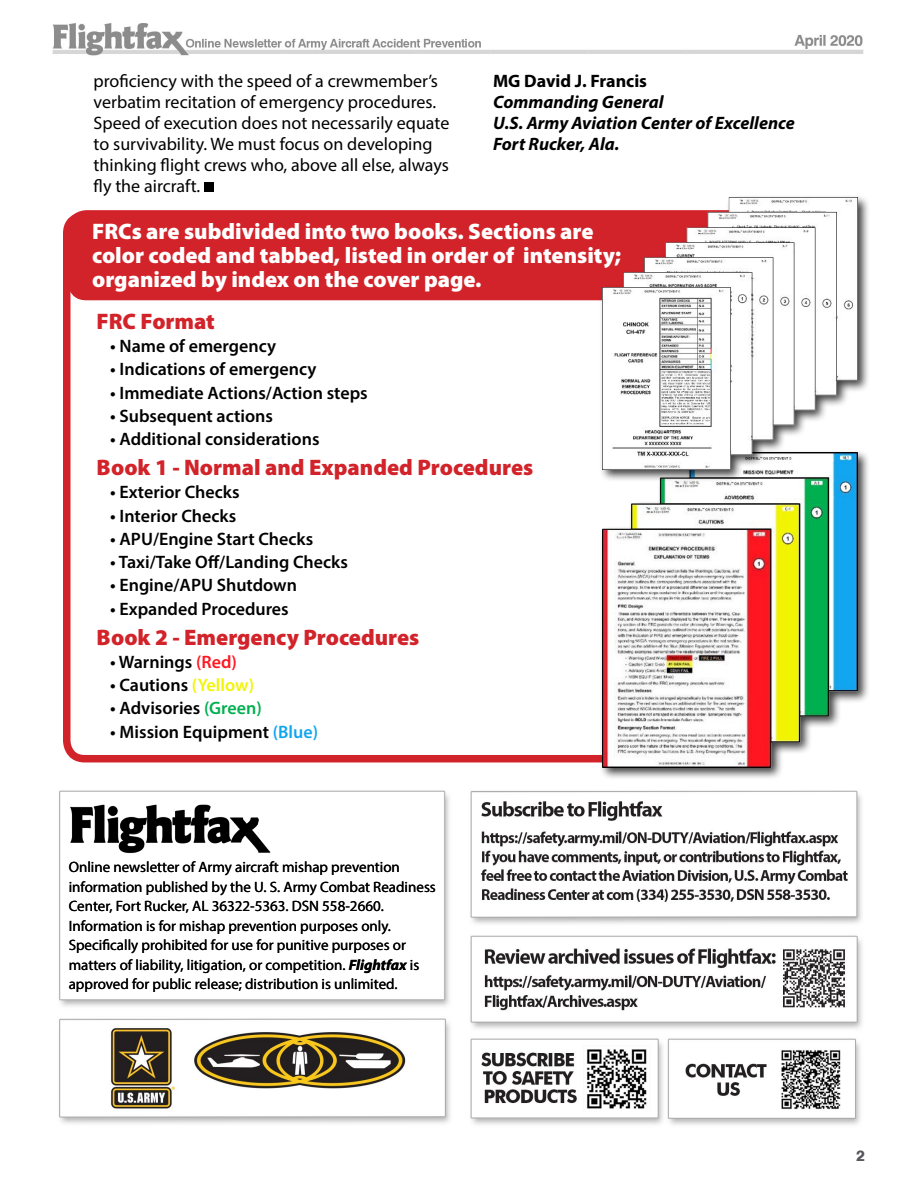
<style>
.page{position:relative;width:918px;height:1188px;background:#fff}
.page>*{position:absolute;margin:0;border:0;box-sizing:border-box;transform-origin:0 0}
.t1{font:900 22.5px/24px "Myriad Pro";color:#fff}
.t2{font:900 22.5px "Myriad Pro";color:#d2232a}
.t3{font:600 18px "Myriad Pro";color:#000}
.t4{font:18px/21px "Myriad Pro";color:#000}
.t5{font:italic 700 18px/21px "Myriad Pro";color:#000}
.t6{font:700 18px "Myriad Pro";color:#000}
.t7{font:15px/19.5px "Myriad Pro";color:#000}
.t8{font:800 15px "Swiss 721 BT";color:#58565a}
.s1{color:#ff1621}
.s2{color:#f2f404}
.s3{color:#00af50}
.s4{color:#12a5f0}
.s5{font-weight:700;font-style:italic}
</style>
<div class="page">
<img style="left:52px;top:23px;width:812px;height:1102px">
<img style="left:58px;top:794px;width:218px;height:65px">
<div style="left:204px;top:183px;width:9px;height:9px;background:#000"></div>
<div style="left:63px;top:212px;width:667px;height:550px;border:8px solid #d2232a;border-radius:18px"></div>
<div style="left:599px;top:450px;width:272px;height:331px;background:#000;opacity:.75"></div>
<img style="left:603px;top:482px;width:255px;height:286px">
<div style="left:68px;top:211px;width:719px;height:89px;background:#d2232a;border-radius:18px"></div>
<div style="left:68px;top:210px;width:720px;height:90px;border:2px solid #d2232a;border-radius:18px"></div>
<div style="left:599px;top:194px;width:272px;height:288px;background:#000;opacity:.75"></div>
<img style="left:603px;top:197px;width:255px;height:273px">
<p class="t4" style="left:94px;top:70px;width:357px">proficiency with the speed of a crewmember’s verbatim recitation of emergency procedures.<br>Speed of execution does not necessarily equate to survivability. We must focus on developing thinking flight crews who, above all else, always fly the aircraft.</p>
<p class="t6" style="left:493px;top:69px;width:156px">MG David J. Francis</p>
<p class="t5" style="left:493px;top:91px;width:303px">Commanding General<br>U.S. Army Aviation Center of Excellence<br>Fort Rucker, Ala.</p>
<h1 class="t1" style="left:92px;top:220px;width:531px">FRCs are subdivided into two books. Sections are color coded and tabbed, listed in order of intensity; organized by index on the cover page.</h1>
<h1 class="t2" style="left:97px;top:309px;width:120px">FRC Format</h1>
<p class="t3" style="left:110px;top:335px;width:167px">• Name of emergency</p>
<p class="t3" style="left:110px;top:358px;width:208px">• Indications of emergency</p>
<p class="t3" style="left:110px;top:381px;width:259px">• Immediate Actions/Action steps</p>
<p class="t3" style="left:110px;top:404px;width:164px">• Subsequent actions</p>
<p class="t3" style="left:110px;top:428px;width:211px">• Additional considerations</p>
<h1 class="t2" style="left:97px;top:455px;width:438px">Book 1 - Normal and Expanded Procedures</h1>
<p class="t3" style="left:110px;top:481px;width:131px">• Exterior Checks</p>
<p class="t3" style="left:110px;top:504px;width:128px">• Interior Checks</p>
<p class="t3" style="left:110px;top:527px;width:205px">• APU/Engine Start Checks</p>
<p class="t3" style="left:110px;top:551px;width:239px">• Taxi/Take Off/Landing Checks</p>
<p class="t3" style="left:110px;top:574px;width:188px">• Engine/APU Shutdown</p>
<p class="t3" style="left:110px;top:597px;width:180px">• Expanded Procedures</p>
<h1 class="t2" style="left:97px;top:624px;width:324px">Book 2 - Emergency Procedures</h1>
<p class="t3" style="left:110px;top:650px;width:128px">• Warnings <span class="s1">(Red)</span></p>
<p class="t3" style="left:110px;top:674px;width:145px">• Cautions <span class="s2">(Yellow)</span></p>
<p class="t3" style="left:110px;top:697px;width:153px">• Advisories <span class="s3">(Green)</span></p>
<p class="t3" style="left:110px;top:720px;width:210px">• Mission Equipment <span class="s4">(Blue)</span></p>
<p class="t7" style="left:69px;top:857px;width:369px">Online newsletter of Army aircraft mishap prevention information published by the U. S. Army Combat Readiness Center, Fort Rucker, AL 36322-5363. DSN 558-2660.<br>Information is for mishap prevention purposes only.<br>Specifically prohibited for use for punitive purposes or matters of liability, litigation, or competition. <span class="s5">Flightfax</span> is approved for public release; distribution is unlimited.</p>
<p class="t8" style="left:856px;top:1146px;width:10px">2</p>
</div>
